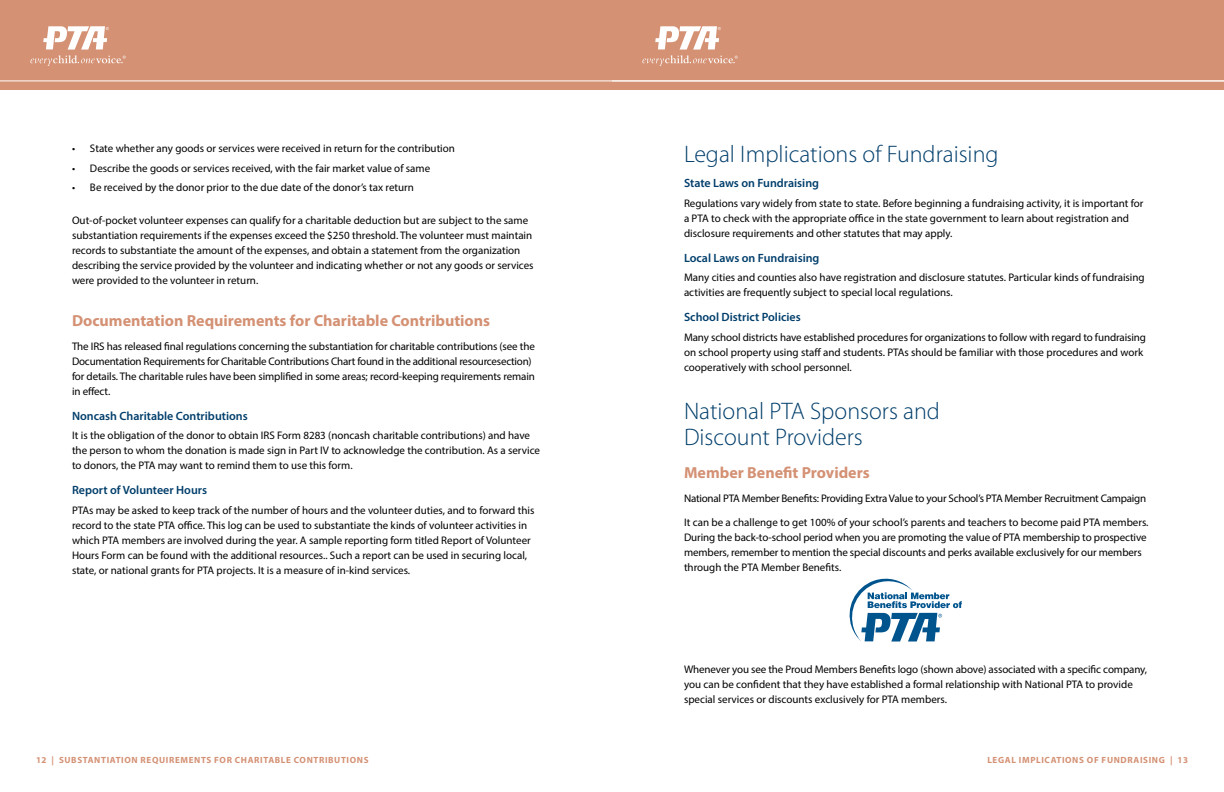
<style>
.page{position:relative;width:1224px;height:792px;background:#fff}
.page>*{position:absolute;margin:0;border:0;box-sizing:border-box;transform-origin:0 0}
.t1{font:300 24px/26px "Myriad Pro";color:#003e6b}
.t2{font:700 16px "Myriad Pro";color:#d49174}
.t3{font:600 12px "Myriad Pro";color:#003e6b}
.t4{font:11px/15px "Myriad Pro";color:#000}
.t5{font:11px/24px "Myriad Pro";letter-spacing:-.02em;color:#000}
.t6{font:700 9px "Myriad Pro";letter-spacing:.07em;color:#d49174}
</style>
<div class="page">
<div style="left:612px;top:0;width:612px;height:90px;background:#d49174"></div>
<svg style="left:642px;top:26px;width:96px;height:40px"></svg>
<div style="left:0;top:0;width:612px;height:90px;background:#d49174"></div>
<svg style="left:30px;top:26px;width:96px;height:40px"></svg>
<hr style="left:0;top:80px;width:612px;height:1px;background:#fff">
<hr style="left:612px;top:80px;width:612px;height:1px;background:#fff">
<svg style="left:850px;top:579px;width:112px;height:63px"></svg>
<p class="t4" style="left:72px;top:141px;width:385px">• State whether any goods or services were received in return for the contribution</p>
<p class="t4" style="left:72px;top:160px;width:360px">• Describe the goods or services received, with the fair market value of same</p>
<p class="t4" style="left:72px;top:180px;width:344px">• Be received by the donor prior to the due date of the donor’s tax return</p>
<p class="t4" style="left:72px;top:213px;width:463px">Out-of-pocket volunteer expenses can qualify for a charitable deduction but are subject to the same substantiation requirements if the expenses exceed the $250 threshold. The volunteer must maintain records to substantiate the amount of the expenses, and obtain a statement from the organization describing the service provided by the volunteer and indicating whether or not any goods or services were provided to the volunteer in return.</p>
<h2 class="t2" style="left:72px;top:310px;width:420px">Documentation Requirements for Charitable Contributions</h2>
<p class="t4" style="left:72px;top:338px;width:465px">The IRS has released final regulations concerning the substantiation for charitable contributions (see the Documentation Requirements for Charitable Contributions Chart found in the additional resourcesection) for details. The charitable rules have been simplified in some areas; record-keeping requirements remain in effect.</p>
<p class="t3" style="left:72px;top:408px;width:177px">Noncash Charitable Contributions</p>
<p class="t4" style="left:72px;top:428px;width:470px">It is the obligation of the donor to obtain IRS Form 8283 (noncash charitable contributions) and have the person to whom the donation is made sign in Part IV to acknowledge the contribution. As a service to donors, the PTA may want to remind them to use this form.</p>
<p class="t3" style="left:72px;top:483px;width:137px">Report of Volunteer Hours</p>
<p class="t4" style="left:72px;top:502px;width:464px">PTAs may be asked to keep track of the number of hours and the volunteer duties, and to forward this record to the state PTA office. This log can be used to substantiate the kinds of volunteer activities in which PTA members are involved during the year. A sample reporting form titled Report of Volunteer Hours Form can be found with the additional resources.. Such a report can be used in securing local, state, or national grants for PTA projects. It is a measure of in-kind services.</p>
<h1 class="t1" style="left:684px;top:141px;width:316px">Legal Implications of Fundraising</h1>
<p class="t3" style="left:684px;top:175px;width:137px">State Laws on Fundraising</p>
<p class="t4" style="left:684px;top:195px;width:461px">Regulations vary widely from state to state. Before beginning a fundraising activity, it is important for a PTA to check with the appropriate office in the state government to learn about registration and disclosure requirements and other statutes that may apply.</p>
<p class="t3" style="left:684px;top:250px;width:137px">Local Laws on Fundraising</p>
<p class="t4" style="left:684px;top:270px;width:462px">Many cities and counties also have registration and disclosure statutes. Particular kinds of fundraising activities are frequently subject to special local regulations.</p>
<p class="t3" style="left:684px;top:309px;width:118px">School District Policies</p>
<p class="t4" style="left:684px;top:329px;width:464px">Many school districts have established procedures for organizations to follow with regard to fundraising on school property using staff and students. PTAs should be familiar with those procedures and work cooperatively with school personnel.</p>
<h1 class="t1" style="left:684px;top:398px;width:258px">National PTA Sponsors and<br>Discount Providers</h1>
<h2 class="t2" style="left:684px;top:462px;width:187px">Member Benefit Providers</h2>
<p class="t5" style="left:684px;top:486px;width:466px">National PTA Member Benefits: Providing Extra Value to your School’s PTA Member Recruitment Campaign<br>It can be a challenge to get 100% of your school’s parents and teachers to become paid PTA members.</p>
<p class="t4" style="left:684px;top:529px;width:464px">During the back-to-school period when you are promoting the value of PTA membership to prospective members, remember to mention the special discounts and perks available exclusively for our members through the PTA Member Benefits.</p>
<p class="t4" style="left:684px;top:661px;width:465px">Whenever you see the Proud Members Benefits logo (shown above) associated with a specific company, you can be confident that they have established a formal relationship with National PTA to provide special services or discounts exclusively for PTA members.</p>
<p class="t6" style="left:36px;top:754px;width:334px">12 | SUBSTANTIATION REQUIREMENTS FOR CHARITABLE CONTRIBUTIONS</p>
<p class="t6" style="left:987px;top:754px;width:202px">LEGAL IMPLICATIONS OF FUNDRAISING | 13</p>
</div>
